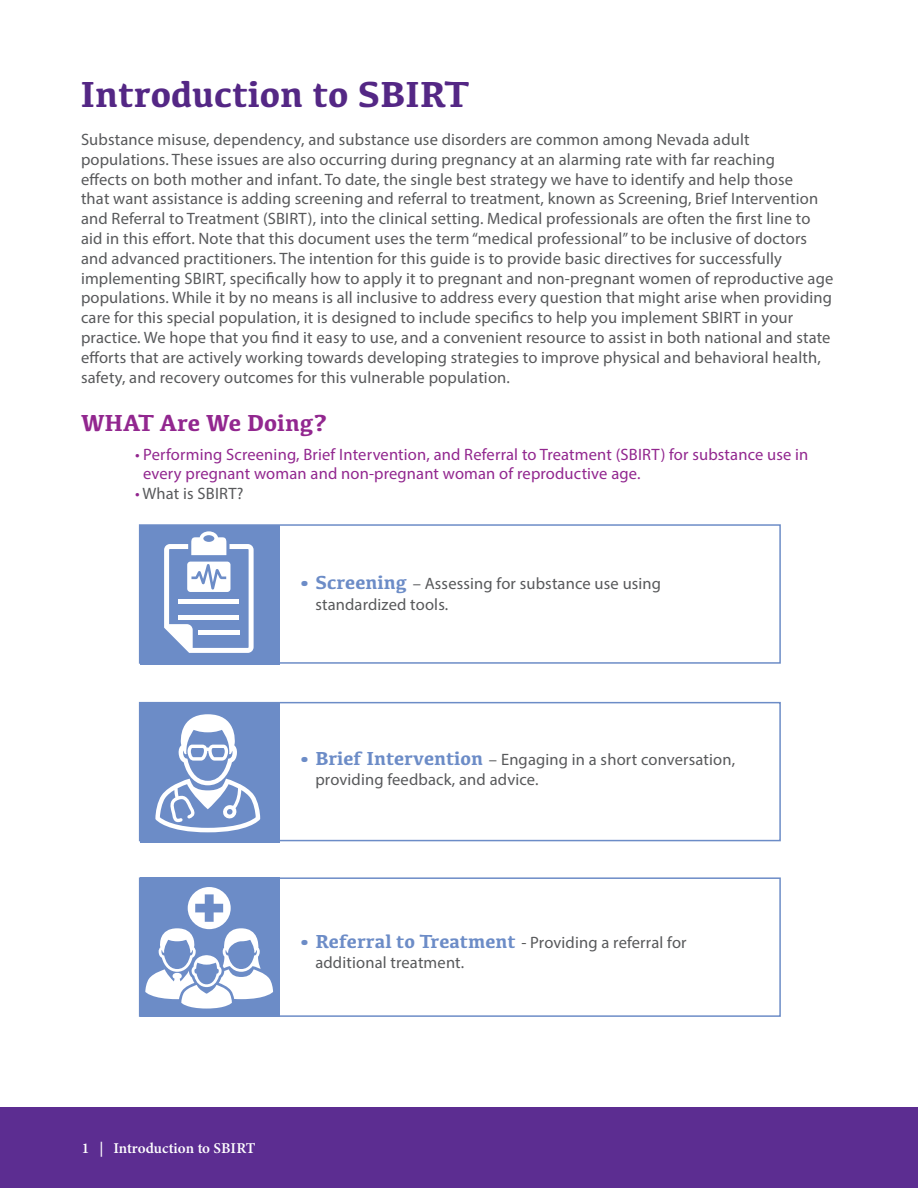
<style>
.page{position:relative;width:918px;height:1188px;background:#fff}
.page>*{position:absolute;margin:0;border:0;box-sizing:border-box;transform-origin:0 0}
.t1{font:700 37.5px "Kefa";color:#542785}
.t2{font:700 24px "Kefa";color:#92278f}
.t3{font:16.5px/19.8px "Myriad Pro";letter-spacing:.01em;color:#58595b}
.t4{font:16.5px/19.8px "Myriad Pro";letter-spacing:.01em;color:#92278f}
.t5{font:15px "Minion Variable Concept";letter-spacing:.015em;color:#fff}
.s1{color:#92278f}
.s2{font-family:"Kefa";font-weight:700;font-size:19.5px;color:#6c8cc7}
</style>
<div class="page">
<div style="left:0;top:1107px;width:918px;height:81px;background:#5c2d91"></div>
<svg style="left:138px;top:524px;width:643px;height:493px"></svg>
<h2 class="t1" style="left:80px;top:69px;width:390px">Introduction to SBIRT</h2>
<p class="t3" style="left:81px;top:129px;width:754px">Substance misuse, dependency, and substance use disorders are common among Nevada adult populations. These issues are also occurring during pregnancy at an alarming rate with far reaching<br>efects on both mother and infant. To date, the single best strategy we have to identify and help those<br>that want assistance is adding screening and referral to treatment, known as Screening, Brief Intervention and Referral to Treatment (SBIRT), into the clinical setting. Medical professionals are often the frst line to aid in this efort. Note that this document uses the term “medical professional” to be inclusive of doctors and advanced practitioners. The intention for this guide is to provide basic directives for successfully implementing SBIRT, specifcally how to apply it to pregnant and non-pregnant women of reproductive age populations. While it by no means is all inclusive to address every question that might arise when providing care for this special population, it is designed to include specifcs to help you implement SBIRT in your practice. We hope that you fnd it easy to use, and a convenient resource to assist in both national and state eforts that are actively working towards developing strategies to improve physical and behavioral health, safety, and recovery outcomes for this vulnerable population.</p>
<h3 class="t2" style="left:81px;top:407px;width:248px">WHAT Are We Doing?</h3>
<p class="t4" style="left:143px;top:444px;width:667px;text-indent:-8px">• Performing Screening, Brief Intervention, and Referral to Treatment (SBIRT) for substance use in every pregnant woman and non-pregnant woman of reproductive age.</p>
<p class="t3" style="left:135px;top:484px;width:110px"><span class="s1">•</span> What is SBIRT?</p>
<p class="t3" style="left:315px;top:573px;width:347px;line-height:21px;text-indent:-17px"><span class="s2">• Screening</span> – Assessing for substance use using standardized tools.</p>
<p class="t3" style="left:315px;top:749px;width:421px;text-indent:-17px"><span class="s2">• Brief Intervention</span> – Engaging in a short conversation, providing feedback, and advice.</p>
<p class="t3" style="left:315px;top:932px;width:373px;text-indent:-17px"><span class="s2">• Referral to Treatment</span> - Providing a referral for additional treatment.</p>
<p class="t5" style="left:82px;top:1138px;width:175px">1 | Introduction to SBIRT</p>
</div>
